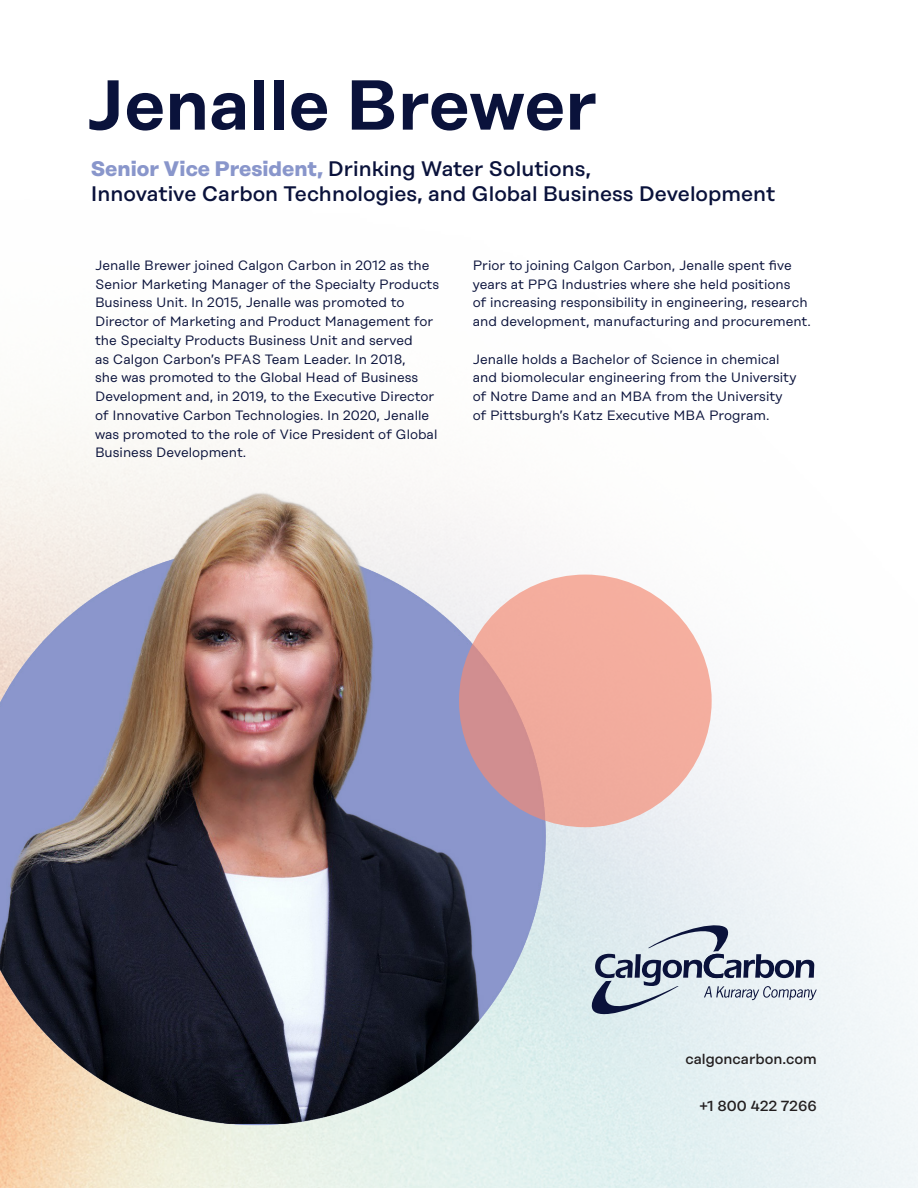
<style>
.page{position:relative;width:918px;height:1188px;background:#fff}
.page>*{position:absolute;margin:0;border:0;box-sizing:border-box;transform-origin:0 0}
.t1{font:600 70.5px "Rational Display";color:#0a123b}
.t2{font:500 21px/25.2px "Rational Display";color:#0a123b}
.t3{font:500 14.55px "Rational Display";color:#231f20}
.t4{font:13.5px/18.8px "Rational Display";color:#0a123b}
.s1{font-weight:700;color:#8996cb}
</style>
<div class="page">
<img style="left:0;top:462px;width:688px;height:672px">
<svg style="left:459px;top:575px;width:253px;height:252px;fill:#f2ac9d"></svg>
<svg style="left:592px;top:925px;width:225px;height:89px"></svg>
<p class="t1" style="left:86px;top:63px;width:512px">Jenalle Brewer</p>
<p class="t2" style="left:91px;top:156px;width:686px"><span class="s1">Senior Vice President,</span> Drinking Water Solutions,<br>Innovative Carbon Technologies, and Global Business Development</p>
<p class="t4" style="left:95px;top:256px;width:346px">Jenalle Brewer joined Calgon Carbon in 2012 as the Senior Marketing Manager of the Specialty Products Business Unit. In 2015, Jenalle was promoted to Director of Marketing and Product Management for the Specialty Products Business Unit and served<br>as Calgon Carbon’s PFAS Team Leader. In 2018,<br>she was promoted to the Global Head of Business Development and, in 2019, to the Executive Director of Innovative Carbon Technologies. In 2020, Jenalle was promoted to the role of Vice President of Global Business Development.</p>
<p class="t4" style="left:473px;top:256px;width:340px">Prior to joining Calgon Carbon, Jenalle spent five years at PPG Industries where she held positions<br>of increasing responsibility in engineering, research and development, manufacturing and procurement.</p>
<p class="t4" style="left:473px;top:350px;width:325px">Jenalle holds a Bachelor of Science in chemical and biomolecular engineering from the University of Notre Dame and an MBA from the University of Pittsburgh’s Katz Executive MBA Program.</p>
<p class="t3" style="left:685px;top:1051px;width:133px">calgoncarbon.com</p>
<p class="t3" style="left:699px;top:1097px;width:119px">+1 800 422 7266</p>
</div>
